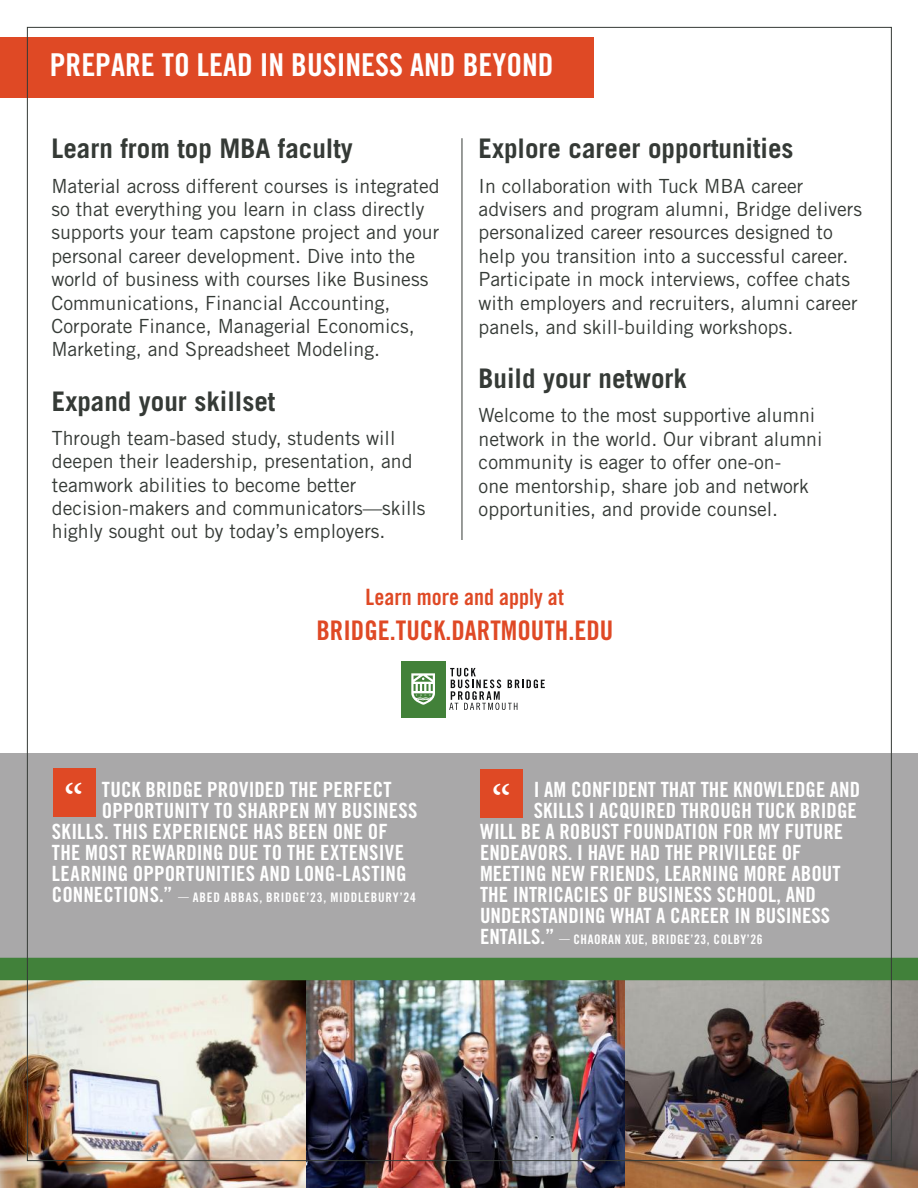
<style>
.page{position:relative;width:918px;height:1188px;background:#fff}
.page>*{position:absolute;margin:0;border:0;box-sizing:border-box;transform-origin:0 0}
.t1{font:49.5px "Minion Pro";color:#fff}
.t2{font:31.5px "Trade Gothic LT Std Bd Cn 20";color:#fff}
.t3{font:700 27px "Trade Gothic LT Std";color:#353a36}
.t4{font:27px "Trade Gothic LT Std Bd Cn 20";color:#df4925}
.t5{font:22.5px "Trade Gothic LT Std Bd Cn 20";color:#df4925}
.t6{font:21px "Trade Gothic LT Std Bd Cn 20";color:#fff}
.t7{font:19.5px/23.4px "Trade Gothic LT Std";color:#353a36}
.t8{font:13.2px "Trade Gothic LT Std Bd Cn 20";letter-spacing:.05em;color:#fff}
.s1{font-size:21px}
.s2{font-family:"Minion Pro"}
</style>
<div class="page">
<hr style="left:462px;top:138px;width:1px;height:402px;background:#353a36">
<div style="left:0;top:753px;width:918px;height:233px;background:#a9a8a9"></div>
<div style="left:53px;top:768px;width:43px;height:49px;background:#df4925"></div>
<img style="left:624px;top:981px;width:294px;height:207px">
<img style="left:0;top:980px;width:624px;height:208px">
<div style="left:401px;top:661px;width:45px;height:56px;background:#428139"></div>
<svg style="left:411px;top:673px;width:24px;height:32px"></svg>
<svg style="left:449px;top:668px;width:96px;height:42px"></svg>
<div style="left:0;top:958px;width:918px;height:22px;background:#41813a"></div>
<div style="left:480px;top:769px;width:43px;height:49px;background:#df4925"></div>
<div style="left:0;top:38px;width:594px;height:60px;background:#df4925"></div>
<h2 class="t2" style="left:50px;top:46px;width:505px">PREPARE TO LEAD IN BUSINESS AND BEYOND</h2>
<h3 class="t3" style="left:51px;top:132px;width:303px">Learn from top MBA faculty</h3>
<p class="t7" style="left:51px;top:174px;width:390px">Material across different courses is integrated so that everything you learn in class directly supports your team capstone project and your personal career development. Dive into the world of business with courses like Business Communications, Financial Accounting, Corporate Finance, Managerial Economics, Marketing, and Spreadsheet Modeling.</p>
<h3 class="t3" style="left:52px;top:384px;width:225px">Expand your skillset</h3>
<p class="t7" style="left:52px;top:426px;width:375px">Through team-based study, students will deepen their leadership, presentation, and teamwork abilities to become better decision-makers and communicators—skills highly sought out by today’s employers.</p>
<h3 class="t3" style="left:479px;top:132px;width:316px">Explore career opportunities</h3>
<p class="t7" style="left:479px;top:174px;width:385px">In collaboration with Tuck MBA career advisers and program alumni, Bridge delivers personalized career resources designed to help you transition into a successful career.<br>Participate in mock interviews, coffee chats with employers and recruiters, alumni career panels, and skill-building workshops.</p>
<h3 class="t3" style="left:479px;top:362px;width:210px">Build your network</h3>
<p class="t7" style="left:479px;top:404px;width:345px">Welcome to the most supportive alumni network in the world. Our vibrant alumni community is eager to offer one-on-<br>one mentorship, share job and network opportunities, and provide counsel.</p>
<p class="t5" style="left:366px;top:584px;width:200px">Learn more and apply at</p>
<h3 class="t4" style="left:316px;top:614px;width:298px">BRIDGE.TUCK.DARTMOUTH.EDU</h3>
<h1 class="t1" style="left:64px;top:769px;width:21px">“</h1>
<p class="t6" style="left:102px;top:777px;width:291px">TUCK BRIDGE PROVIDED THE PERFECT</p>
<p class="t6" style="left:102px;top:798px;width:317px">OPPORTUNITY TO SHARPEN MY BUSINESS</p>
<p class="t6" style="left:52px;top:819px;width:337px">SKILLS. THIS EXPERIENCE HAS BEEN ONE OF</p>
<p class="t6" style="left:52px;top:840px;width:354px">THE MOST REWARDING DUE TO THE EXTENSIVE</p>
<p class="t6" style="left:52px;top:861px;width:356px">LEARNING OPPORTUNITIES AND LONG-LASTING</p>
<p class="t8" style="left:52px;top:890px;width:365px"><span class="s1">CONNECTIONS.”</span> <span class="s2">—</span> ABED ABBAS, BRIDGE’23, MIDDLEBURY’24</p>
<p class="t6" style="left:534px;top:777px;width:328px">I AM CONFIDENT THAT THE KNOWLEDGE AND</p>
<p class="t6" style="left:534px;top:798px;width:325px">SKILLS I ACQUIRED THROUGH TUCK BRIDGE</p>
<p class="t6" style="left:480px;top:819px;width:365px">WILL BE A ROBUST FOUNDATION FOR MY FUTURE</p>
<p class="t6" style="left:480px;top:840px;width:323px">ENDEAVORS. I HAVE HAD THE PRIVILEGE OF</p>
<p class="t6" style="left:480px;top:861px;width:362px">MEETING NEW FRIENDS, LEARNING MORE ABOUT</p>
<p class="t6" style="left:480px;top:882px;width:337px">THE INTRICACIES OF BUSINESS SCHOOL, AND</p>
<p class="t6" style="left:480px;top:903px;width:351px">UNDERSTANDING WHAT A CAREER IN BUSINESS</p>
<p class="t8" style="left:480px;top:931px;width:284px"><span class="s1">ENTAILS.”</span> <span class="s2">—</span> CHAORAN XUE, BRIDGE’23, COLBY’26</p>
<h1 class="t1" style="left:491px;top:770px;width:21px">“</h1>
</div>
